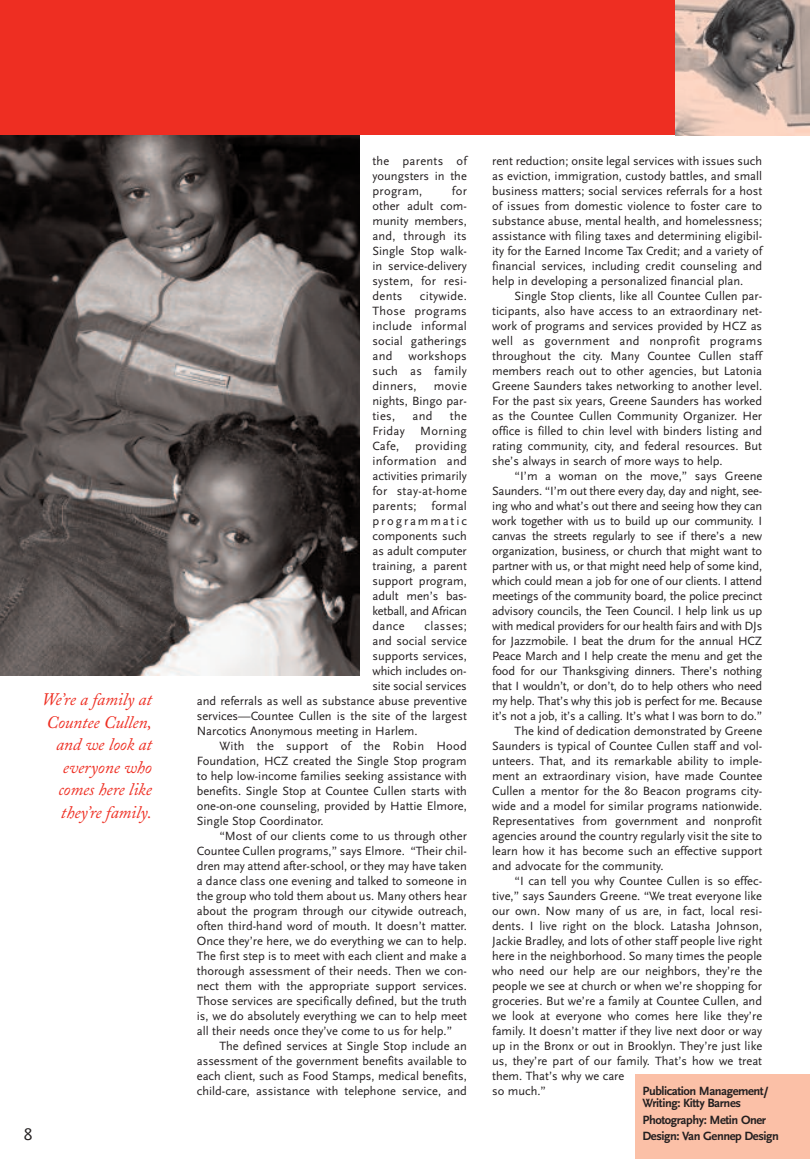
<style>
.page{position:relative;width:810px;height:1159px;background:#fff}
.page>*{position:absolute;margin:0;border:0;box-sizing:border-box;transform-origin:0 0}
.t1{font:italic 17.5px/22.5px "Adobe Caslon";letter-spacing:-.005em;color:#ee2e22;text-align:right}
.t2{font:17.5px "Scala Sans";color:#231f20}
.t3{font:12.5px/15px "Scala Sans";color:#231f20;text-align:justify}
.t4{font:700 12.5px/11.9px "Scala Sans";letter-spacing:-.035em;color:#231f20}
.t5{font:12.5px "Scala Sans";letter-spacing:.025em;color:#231f20}
</style>
<div class="page">
<div style="left:0;top:0;width:675px;height:135px;background:#ee2e22"></div>
<img style="left:675px;top:0;width:135px;height:135px">
<div style="left:636px;top:1074px;width:174px;height:85px;background:#fbc0a7"></div>
<img style="left:0;top:135px;width:360px;height:540px">
<h1 class="t1" style="left:42px;top:690px;width:112px">We’re a family at<br>Countee Cullen, and we look at everyone who comes here like they’re family.</h1>
<h1 class="t2" style="left:24px;top:1123px;width:10px">8</h1>
<p class="t3" style="left:372px;top:153px;width:96px">the parents of youngsters in the program,</p>
<p class="t3" style="left:372px;top:183px;width:96px;text-indent:79px">for other adult com&shy;munity members, and, through its Single Stop walk&shy;in service-delivery system, for resi&shy;dents</p>
<p class="t3" style="left:373px;top:288px;width:96px;text-indent:47px">citywide.<br>Those programs include informal social gatherings and</p>
<p class="t3" style="left:373px;top:348px;width:96px;text-indent:36px">workshops such as family dinners,</p>
<p class="t3" style="left:373px;top:378px;width:96px;text-indent:61px">movie nights, Bingo par&shy;ties,</p>
<p class="t3" style="left:373px;top:408px;width:96px;text-indent:77px">the Friday Morning Cafe,</p>
<p class="t3" style="left:413px;top:408px;width:22px">and</p>
<p class="t3" style="left:373px;top:438px;width:96px;text-indent:43px">providing information and activities primarily for stay-at-home parents; formal programmatic components such as adult computer training, a parent support program, adult men’s bas&shy;ketball, and African dance</p>
<p class="t5" style="left:425px;top:618px;width:44px">classes;</p>
<p class="t3" style="left:373px;top:633px;width:96px">and social service</p>
<p class="t3" style="left:373px;top:648px;width:96px">supports services,</p>
<p class="t3" style="left:373px;top:663px;width:96px">which includes on-</p>
<p class="t3" style="left:373px;top:678px;width:96px">site social services</p>
<p class="t3" style="left:197px;top:693px;width:272px">and referrals as well as substance abuse preventive</p>
<p class="t3" style="left:197px;top:708px;width:272px">services—Countee Cullen is the site of the largest</p>
<p class="t3" style="left:197px;top:723px;width:222px">Narcotics Anonymous meeting in Harlem.</p>
<p class="t5" style="left:219px;top:738px;width:249px">With the support of the Robin Hood</p>
<p class="t3" style="left:197px;top:753px;width:272px">Foundation, HCZ created the Single Stop program</p>
<p class="t3" style="left:197px;top:768px;width:272px">to help low-income families seeking assistance with</p>
<p class="t3" style="left:197px;top:783px;width:272px">benefits. Single Stop at Countee Cullen starts with</p>
<p class="t3" style="left:197px;top:798px;width:272px">one-on-one counseling, provided by Hattie Elmore,</p>
<p class="t3" style="left:197px;top:813px;width:128px">Single Stop Coordinator.</p>
<p class="t3" style="left:219px;top:828px;width:249px">“Most of our clients come to us through other</p>
<p class="t3" style="left:197px;top:843px;width:272px">Countee Cullen programs,” says Elmore. “Their chil-</p>
<p class="t3" style="left:197px;top:858px;width:272px">dren may attend after-school, or they may have taken</p>
<p class="t3" style="left:197px;top:873px;width:272px">a dance class one evening and talked to someone in</p>
<p class="t3" style="left:197px;top:888px;width:272px">the group who told them about us. Many others hear</p>
<p class="t3" style="left:197px;top:903px;width:272px">about the program through our citywide outreach,</p>
<p class="t3" style="left:197px;top:918px;width:272px">often third-hand word of mouth. It doesn’t matter.</p>
<p class="t3" style="left:197px;top:933px;width:272px">Once they’re here, we do everything we can to help.</p>
<p class="t3" style="left:197px;top:948px;width:271px">The first step is to meet with each client and make a</p>
<p class="t3" style="left:197px;top:963px;width:272px">thorough assessment of their needs. Then we con-</p>
<p class="t3" style="left:197px;top:978px;width:272px">nect them with the appropriate support services.</p>
<p class="t3" style="left:197px;top:993px;width:272px">Those services are specifically defined, but the truth</p>
<p class="t3" style="left:197px;top:1008px;width:272px">is, we do absolutely everything we can to help meet</p>
<p class="t3" style="left:197px;top:1023px;width:257px">all their needs once they’ve come to us for help.”</p>
<p class="t3" style="left:219px;top:1038px;width:249px">The defined services at Single Stop include an</p>
<p class="t3" style="left:197px;top:1053px;width:272px">assessment of the government benefits available to</p>
<p class="t3" style="left:197px;top:1068px;width:272px">each client, such as Food Stamps, medical benefits,</p>
<p class="t3" style="left:197px;top:1083px;width:272px">child-care, assistance with telephone service, and</p>
<p class="t3" style="left:492px;top:153px;width:272px">rent reduction; onsite legal services with issues such as eviction, immigration, custody battles, and small business matters; social services referrals for a host of issues from domestic violence to foster care to substance abuse, mental health, and homelessness; assistance with filing taxes and determining eligibil&shy;ity for the Earned Income Tax Credit; and a variety of financial services, including credit counseling and help in developing a personalized financial plan.</p>
<p class="t3" style="left:492px;top:288px;width:272px;text-indent:22px">Single Stop clients, like all Countee Cullen par&shy;ticipants, also have access to an extraordinary net&shy;work of programs and services provided by HCZ as well as government and nonprofit programs throughout the city. Many Countee Cullen staff members reach out to other agencies, but Latonia Greene Saunders takes networking to another level.<br>For the past six years, Greene Saunders has worked as the Countee Cullen Community Organizer. Her office is filled to chin level with binders listing and rating community, city, and federal resources. But she’s always in search of more ways to help.</p>
<p class="t3" style="left:515px;top:468px;width:249px">“I’m a woman on the move,” says Greene</p>
<p class="t3" style="left:492px;top:483px;width:272px">Saunders. “I’m out there every day, day and night, see-</p>
<p class="t3" style="left:492px;top:498px;width:272px">ing who and what’s out there and seeing how they can</p>
<p class="t3" style="left:492px;top:513px;width:272px">work together with us to build up our community. I</p>
<p class="t3" style="left:492px;top:528px;width:272px">canvas the streets regularly to see if there’s a new</p>
<p class="t3" style="left:492px;top:543px;width:272px">organization, business, or church that might want to</p>
<p class="t3" style="left:492px;top:558px;width:272px">partner with us, or that might need help of some kind,</p>
<p class="t3" style="left:492px;top:573px;width:272px">which could mean a job for one of our clients. I attend</p>
<p class="t3" style="left:492px;top:588px;width:272px">meetings of the community board, the police precinct</p>
<p class="t3" style="left:492px;top:603px;width:272px">advisory councils, the Teen Council. I help link us up</p>
<p class="t3" style="left:492px;top:618px;width:272px">with medical providers for our health fairs and with DJs</p>
<p class="t3" style="left:492px;top:633px;width:272px">for Jazzmobile. I beat the drum for the annual HCZ</p>
<p class="t3" style="left:492px;top:648px;width:272px">Peace March and I help create the menu and get the</p>
<p class="t3" style="left:492px;top:663px;width:272px">food for our Thanksgiving dinners. There’s nothing</p>
<p class="t3" style="left:492px;top:678px;width:272px">that I wouldn’t, or don’t, do to help others who need</p>
<p class="t3" style="left:492px;top:693px;width:272px">my help. That’s why this job is perfect for me. Because</p>
<p class="t3" style="left:492px;top:708px;width:272px">it’s not a job, it’s a calling. It’s what I was born to do.”</p>
<p class="t3" style="left:515px;top:723px;width:249px">The kind of dedication demonstrated by Greene</p>
<p class="t3" style="left:492px;top:738px;width:272px">Saunders is typical of Countee Cullen staff and vol-</p>
<p class="t3" style="left:492px;top:753px;width:272px">unteers. That, and its remarkable ability to imple-</p>
<p class="t3" style="left:492px;top:768px;width:272px">ment an extraordinary vision, have made Countee</p>
<p class="t3" style="left:492px;top:783px;width:272px">Cullen a mentor for the 80 Beacon programs city-</p>
<p class="t3" style="left:492px;top:798px;width:272px">wide and a model for similar programs nationwide.</p>
<p class="t3" style="left:492px;top:813px;width:271px">Representatives from government and nonprofit</p>
<p class="t3" style="left:492px;top:828px;width:272px">agencies around the country regularly visit the site to</p>
<p class="t3" style="left:492px;top:843px;width:272px">learn how it has become such an effective support</p>
<p class="t3" style="left:492px;top:858px;width:173px">and advocate for the community.</p>
<p class="t3" style="left:515px;top:873px;width:249px">“I can tell you why Countee Cullen is so effec-</p>
<p class="t3" style="left:492px;top:888px;width:272px">tive,” says Saunders Greene. “We treat everyone like</p>
<p class="t3" style="left:492px;top:903px;width:272px">our own. Now many of us are, in fact, local resi-</p>
<p class="t3" style="left:492px;top:918px;width:272px">dents. I live right on the block. Latasha Johnson,</p>
<p class="t3" style="left:492px;top:933px;width:272px">Jackie Bradley, and lots of other staff people live right</p>
<p class="t3" style="left:492px;top:948px;width:272px">here in the neighborhood. So many times the people</p>
<p class="t3" style="left:492px;top:963px;width:272px">who need our help are our neighbors, they’re the</p>
<p class="t3" style="left:492px;top:978px;width:271px">people we see at church or when we’re shopping for</p>
<p class="t3" style="left:492px;top:993px;width:272px">groceries. But we’re a family at Countee Cullen, and</p>
<p class="t3" style="left:492px;top:1008px;width:272px">we look at everyone who comes here like they’re</p>
<p class="t3" style="left:492px;top:1023px;width:272px">family. It doesn’t matter if they live next door or way</p>
<p class="t3" style="left:492px;top:1038px;width:272px">up in the Bronx or out in Brooklyn. They’re just like</p>
<p class="t3" style="left:492px;top:1053px;width:272px">us, they’re part of our family. That’s how we treat</p>
<p class="t3" style="left:492px;top:1068px;width:134px">them. That’s why we care</p>
<p class="t3" style="left:492px;top:1083px;width:55px">so much.”</p>
<p class="t4" style="left:642px;top:1085px;width:128px">Publication Management/<br>Writing: Kitty Barnes</p>
<p class="t4" style="left:642px;top:1111px;width:138px;line-height:16.4px">Photography: Metin Oner<br>Design: Van Gennep Design</p>
</div>
